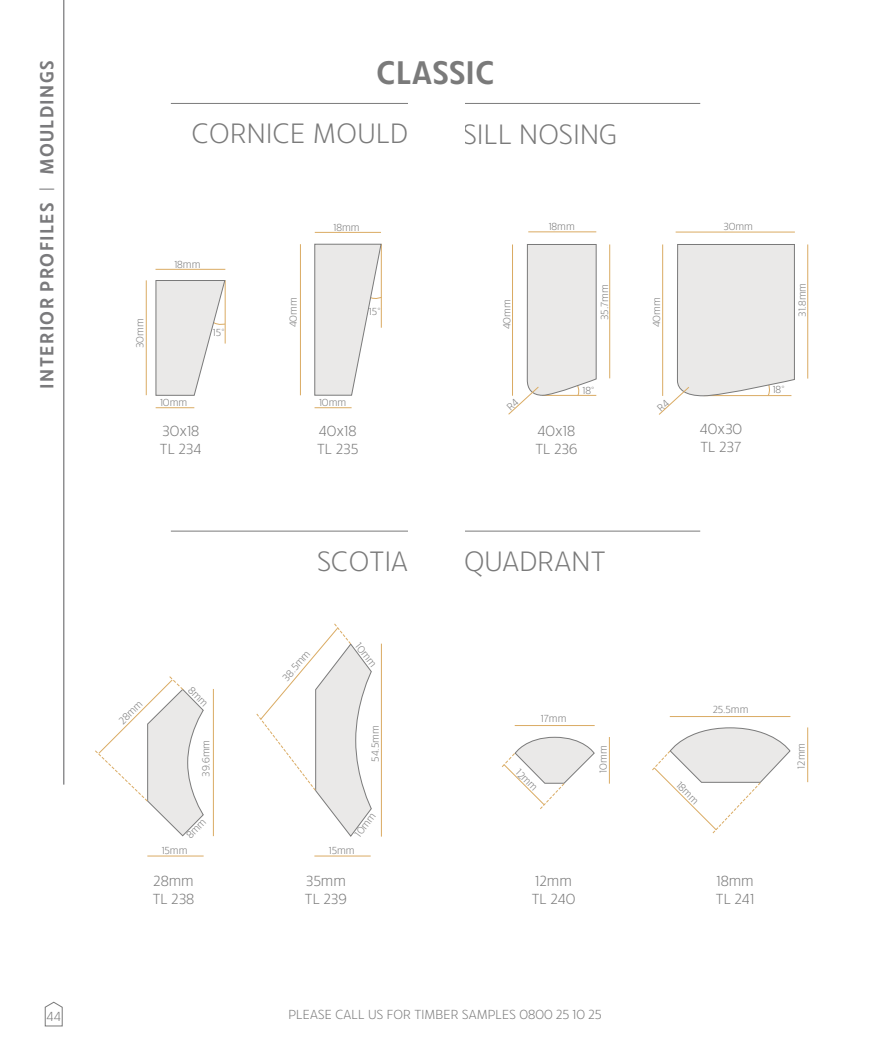
<style>
.page{position:relative;width:893px;height:1063px;background:#fff}
.page>*{position:absolute;margin:0;border:0;box-sizing:border-box;transform-origin:0 0}
.t1{font:600 33.6px "Ruck Sack";letter-spacing:.01em;color:#7a7a7a}
.t2{font:300 28.8px "Ruck Sack";letter-spacing:.01em;color:#7a7a7a}
.t3{font:600 19.5px "Ruck Sack";letter-spacing:.07em;color:#7a7a7c}
.t4{font:300 15px/18px "Ruck Sack";color:#7a7a7a}
.t5{font:300 13.5px "Ruck Sack";letter-spacing:.01em;color:#7a7a7a}
.t6{font:300 10.5px "Ruck Sack";color:#7a7a7a}
</style>
<div class="page">
<hr style="left:63px;top:0;width:1px;height:785px;background:#7a7a7c">
<svg style="left:44px;top:1001px;width:19px;height:26px"></svg>
<hr style="left:156px;top:269px;width:69px;height:1px;background:#daab63">
<hr style="left:156px;top:407px;width:38px;height:1px;background:#daab63">
<hr style="left:146px;top:280px;width:1px;height:115px;background:#daab63">
<svg style="left:155px;top:280px;width:71px;height:116px"></svg>
<hr style="left:315px;top:407px;width:37px;height:1px;background:#daab63">
<hr style="left:315px;top:232px;width:66px;height:1px;background:#daab63">
<hr style="left:300px;top:244px;width:1px;height:151px;background:#daab63">
<svg style="left:314px;top:243px;width:68px;height:153px"></svg>
<hr style="left:807px;top:727px;width:1px;height:55px;background:#daab63">
<hr style="left:670px;top:716px;width:120px;height:1px;background:#daab63">
<svg style="left:652px;top:727px;width:139px;height:107px"></svg>
<hr style="left:515px;top:725px;width:80px;height:1px;background:#daab63">
<hr style="left:609px;top:737px;width:1px;height:47px;background:#daab63">
<svg style="left:502px;top:736px;width:93px;height:73px"></svg>
<hr style="left:381px;top:644px;width:1px;height:193px;background:#daab63">
<svg style="left:256px;top:623px;width:116px;height:214px"></svg>
<hr style="left:314px;top:856px;width:57px;height:1px;background:#daab63">
<hr style="left:147px;top:856px;width:57px;height:1px;background:#daab63">
<hr style="left:213px;top:689px;width:1px;height:147px;background:#daab63">
<hr style="left:528px;top:232px;width:68px;height:1px;background:#daab63">
<hr style="left:609px;top:244px;width:1px;height:134px;background:#daab63">
<hr style="left:676px;top:232px;width:119px;height:1px;background:#daab63">
<hr style="left:807px;top:244px;width:1px;height:135px;background:#daab63">
<hr style="left:171px;top:103px;width:529px;height:1px;background:#7a7a7a">
<hr style="left:171px;top:531px;width:529px;height:1px;background:#7a7a7a">
<div style="left:408px;top:92px;width:56px;height:745px;background:#fff"></div>
<svg style="left:95px;top:676px;width:109px;height:161px"></svg>
<svg style="left:508px;top:244px;width:89px;height:171px"></svg>
<svg style="left:659px;top:244px;width:136px;height:171px"></svg>
<h3 class="t3" style="left:34px;top:389px;width:329px;rotate:-90deg">INTERIOR PROFILES | MOULDINGS</h3>
<h1 class="t1" style="left:376px;top:49px;width:120px">CLASSIC</h1>
<h2 class="t2" style="left:192px;top:113px;width:218px">CORNICE MOULD</h2>
<h2 class="t2" style="left:463px;top:114px;width:156px">SILL NOSING</h2>
<p class="t6" style="left:133px;top:348px;width:31px;rotate:-90deg">30mm</p>
<p class="t6" style="left:174px;top:257px;width:28px">18mm</p>
<p class="t6" style="left:213px;top:325px;width:14px">15°</p>
<p class="t6" style="left:160px;top:395px;width:29px">10mm</p>
<p class="t6" style="left:286px;top:327px;width:31px;rotate:-90deg">40mm</p>
<p class="t6" style="left:333px;top:221px;width:28px">18mm</p>
<p class="t6" style="left:369px;top:304px;width:14px">15°</p>
<p class="t6" style="left:319px;top:395px;width:29px">10mm</p>
<p class="t6" style="left:500px;top:329px;width:31px;rotate:-90deg">40mm</p>
<p class="t6" style="left:549px;top:219px;width:28px">18mm</p>
<p class="t6" style="left:597px;top:320px;width:37px;rotate:-90deg">35.7mm</p>
<p class="t6" style="left:582px;top:383px;width:14px">18°</p>
<p class="t6" style="left:649px;top:327px;width:31px;rotate:-90deg">40mm</p>
<p class="t6" style="left:723px;top:219px;width:31px">30mm</p>
<h3 class="t4" style="left:317px;top:421px;width:43px">40x18<br>TL 235</h3>
<h3 class="t4" style="left:700px;top:419px;width:44px">40x30<br>TL 237</h3>
<h3 class="t4" style="left:160px;top:421px;width:43px">30x18<br>TL 234</h3>
<h3 class="t4" style="left:535px;top:421px;width:43px">40x18<br>TL 236</h3>
<p class="t6" style="left:795px;top:317px;width:35px;rotate:-90deg">31.8mm</p>
<p class="t6" style="left:773px;top:383px;width:14px">18°</p>
<p class="t6" style="left:116px;top:717px;width:30px;rotate:-45deg">28mm</p>
<p class="t6" style="left:199px;top:777px;width:38px;rotate:-90deg">39.6mm</p>
<p class="t6" style="left:162px;top:843px;width:27px">15mm</p>
<h3 class="t4" style="left:153px;top:871px;width:43px">28mm<br>TL 238</h3>
<h2 class="t2" style="left:318px;top:542px;width:92px">SCOTIA</h2>
<h2 class="t2" style="left:464px;top:542px;width:143px">QUADRANT</h2>
<p class="t6" style="left:279px;top:674px;width:38px;rotate:-49deg">38.5mm</p>
<p class="t6" style="left:363px;top:640px;width:29px;rotate:52deg">10mm</p>
<p class="t6" style="left:368px;top:762px;width:38px;rotate:-90deg">54.5mm</p>
<p class="t6" style="left:351px;top:831px;width:29px;rotate:-53deg">10mm</p>
<p class="t6" style="left:329px;top:843px;width:27px">15mm</p>
<p class="t6" style="left:541px;top:711px;width:27px">17mm</p>
<p class="t6" style="left:523px;top:766px;width:27px;rotate:45deg">12mm</p>
<p class="t6" style="left:596px;top:773px;width:29px;rotate:-90deg">10mm</p>
<h3 class="t4" style="left:305px;top:871px;width:43px">35mm<br>TL 239</h3>
<h3 class="t4" style="left:532px;top:871px;width:45px">12mm<br>TL 240</h3>
<p class="t6" style="left:713px;top:703px;width:37px">25.5mm</p>
<p class="t6" style="left:683px;top:779px;width:28px;rotate:44deg">18mm</p>
<h3 class="t4" style="left:716px;top:871px;width:40px">18mm<br>TL 241</h3>
<p class="t6" style="left:794px;top:769px;width:27px;rotate:-90deg">12mm</p>
<p class="t5" style="left:46px;top:1007px;width:16px">44</p>
<p class="t5" style="left:288px;top:1005px;width:315px">PLEASE CALL US FOR TIMBER SAMPLES 0800 25 10 25</p>
</div>
